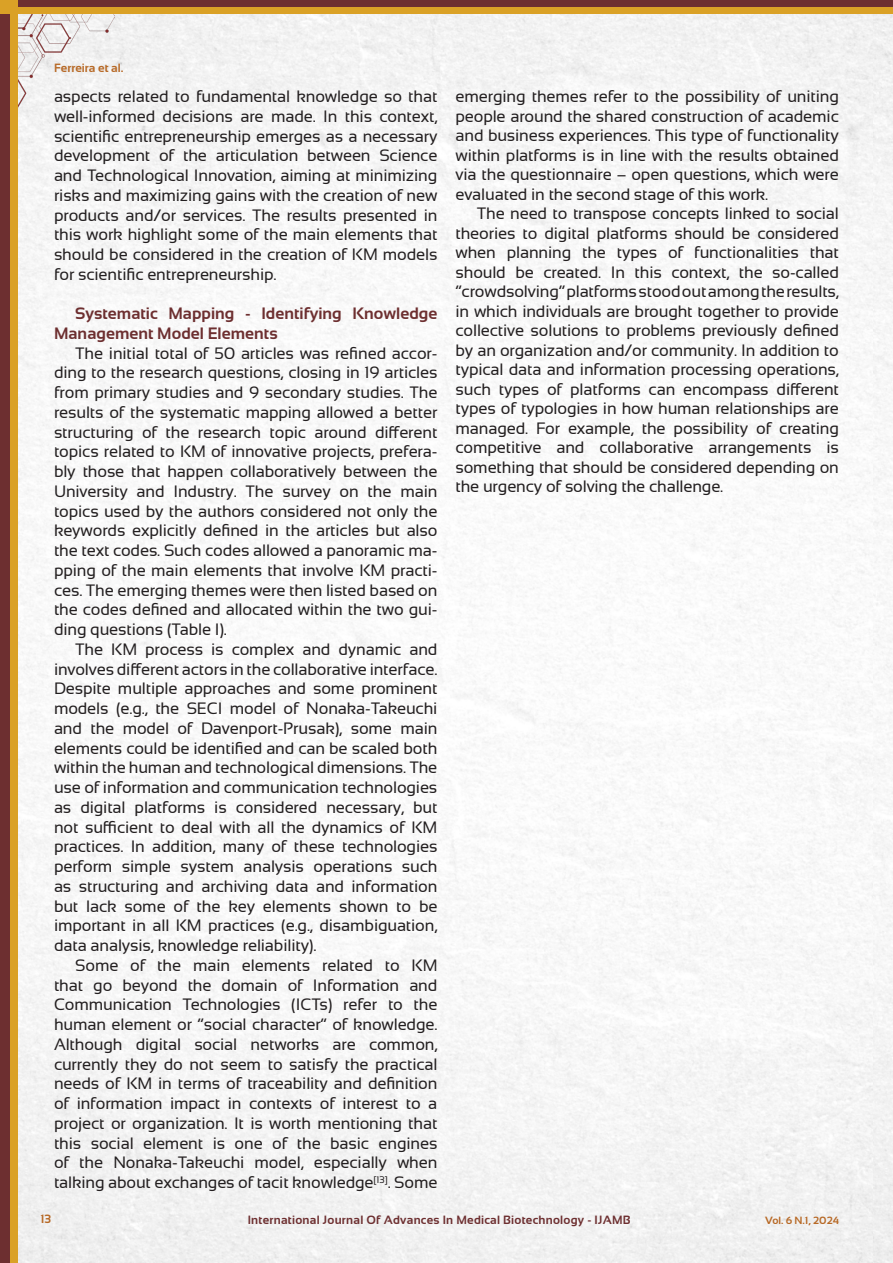
<style>
.page{position:relative;width:893px;height:1263px;background:#fff}
.page>*{position:absolute;margin:0;border:0;box-sizing:border-box;transform-origin:0 0}
.t1{font:16.5px/19.8px "Sansation";letter-spacing:-.01em;color:#231f20;text-align:justify}
.t2{font:700 16.5px/19.8px "Sansation";color:#6d2f30}
.t3{font:700 12px "Sansation";letter-spacing:.02em;color:#6d2f30}
.t4{font:700 12px "Sansation";color:#b76926}
.t5{font:700 10.5px "Sansation";color:#b76926}
</style>
<div class="page">
<img style="left:17px;top:14px;width:857px;height:1249px">
<img style="left:17px;top:14px;width:98px;height:156px">
<div style="left:10px;top:0;width:883px;height:9px;background:#6d2f30"></div>
<div style="left:0;top:7px;width:14px;height:1256px;background:#6d2f30"></div>
<div style="left:0;top:7px;width:891px;height:7px;background:#daa126"></div>
<div style="left:10px;top:0;width:7px;height:1263px;background:#daa126"></div>
<svg style="left:891px;top:7px;width:2px;height:7px"></svg>
<div style="left:0;top:0;width:14px;height:8px;background:#daa126"></div>
<p class="t4" style="left:54px;top:61px;width:71px">Ferreira et al.</p>
<p class="t1" style="left:54px;top:86px;width:385px">aspects related to fundamental knowledge so that well-informed decisions are made. In this context, scientific entrepreneurship emerges as a necessary development of the articulation between Science and Technological Innovation, aiming at minimizing risks and maximizing gains with the creation of new products and/or services. The results presented in this work highlight some of the main elements that should be considered in the creation of KM models for scientific entrepreneurship.</p>
<p class="t2" style="left:54px;top:304px;width:385px;text-indent:21px">Systematic Mapping - Identifying Knowledge<br>Management Model Elements</p>
<p class="t1" style="left:54px;top:343px;width:385px;text-indent:21px">The initial total of 50 articles was refined accor&shy;ding to the research questions, closing in 19 articles from primary studies and 9 secondary studies. The results of the systematic mapping allowed a better structuring of the research topic around different topics related to KM of innovative projects, prefera&shy;bly those that happen collaboratively between the University and Industry. The survey on the main topics used by the authors considered not only the keywords explicitly defined in the articles but also the text codes. Such codes allowed a panoramic ma&shy;pping of the main elements that involve KM practi&shy;ces. The emerging themes were then listed based on the codes defined and allocated within the two gui&shy;ding questions (Table I).</p>
<p class="t1" style="left:54px;top:639px;width:385px;text-indent:21px">The KM process is complex and dynamic and involves different actors in the collaborative interface.<br>Despite multiple approaches and some prominent models (e.g., the SECI model of Nonaka-Takeuchi and the model of Davenport-Prusak), some main elements could be identified and can be scaled both within the human and technological dimensions. The use of information and communication technologies as digital platforms is considered necessary, but not sufficient to deal with all the dynamics of KM practices. In addition, many of these technologies perform simple system analysis operations such as structuring and archiving data and information but lack some of the key elements shown to be important in all KM practices (e.g., disambiguation, data analysis, knowledge reliability).</p>
<p class="t1" style="left:54px;top:955px;width:385px;text-indent:21px">Some of the main elements related to KM that go beyond the domain of Information and Communication Technologies (ICTs) refer to the human element or “social character” of knowledge.<br>Although digital social networks are common, currently they do not seem to satisfy the practical needs of KM in terms of traceability and definition of information impact in contexts of interest to a project or organization. It is worth mentioning that this social element is one of the basic engines of the Nonaka-Takeuchi model, especially when talking about exchanges of tacit knowledge<sup>[13]</sup>. Some</p>
<p class="t1" style="left:455px;top:87px;width:385px">emerging themes refer to the possibility of uniting people around the shared construction of academic and business experiences. This type of functionality within platforms is in line with the results obtained via the questionnaire – open questions, which were evaluated in the second stage of this work.</p>
<p class="t1" style="left:455px;top:204px;width:385px;text-indent:21px">The need to transpose concepts linked to social theories to digital platforms should be considered when planning the types of functionalities that should be created. In this context, the so-called “crowdsolving” platforms stood out among the results, in which individuals are brought together to provide collective solutions to problems previously defined by an organization and/or community. In addition to typical data and information processing operations, such types of platforms can encompass different types of typologies in how human relationships are managed. For example, the possibility of creating competitive and collaborative arrangements is something that should be considered depending on the urgency of solving the challenge.</p>
<p class="t4" style="left:40px;top:1212px;width:12px">13</p>
<p class="t3" style="left:248px;top:1213px;width:384px">International Journal Of Advances In Medical Biotechnology - IJAMB</p>
<p class="t5" style="left:765px;top:1214px;width:75px">Vol. 6 N.1, 2024</p>
</div>
